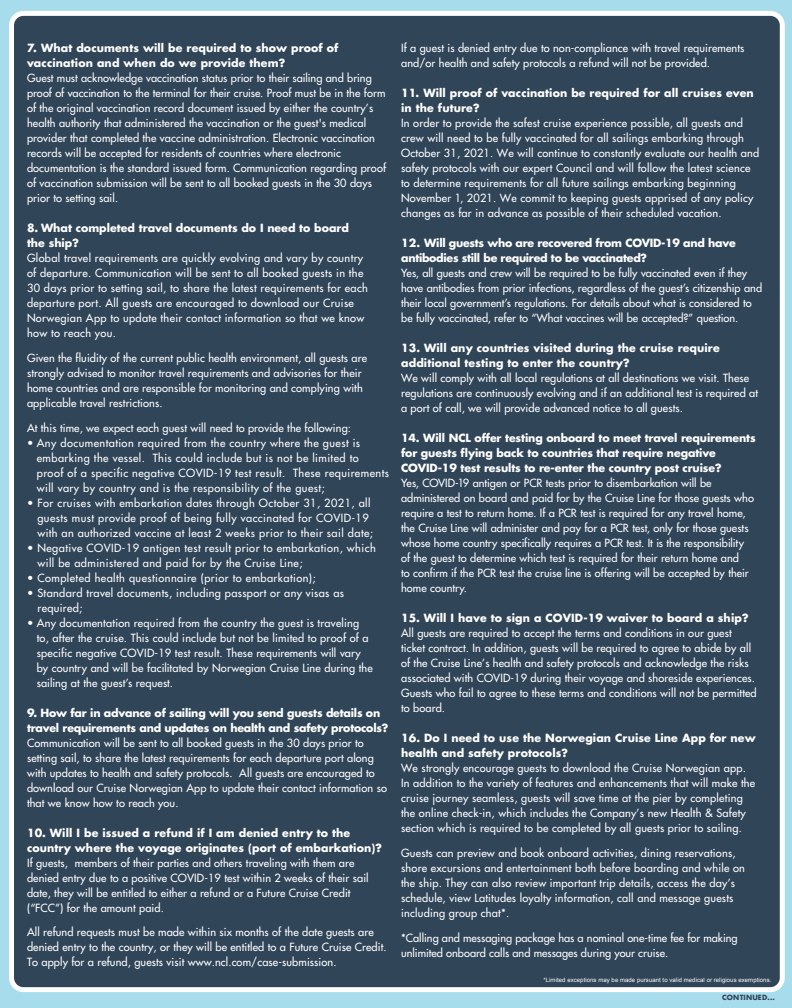
<style>
.page{position:relative;width:792px;height:1008px;background:#a6dcec}
.page>*{position:absolute;margin:0;border:0;box-sizing:border-box;transform-origin:0 0}
.t1{font:500 11px/15px "Futura LTW1 G";letter-spacing:.01em;color:#fff}
.t2{font:500 11px/15px "Futura LTW1 G";letter-spacing:.04em;color:#fff}
.t3{font:700 11px/15px "Futura LTW1 G";letter-spacing:.01em;color:#fff}
.t4{font:500 11px/15px "Futura LTW1 G";letter-spacing:.03em;color:#fff}
.t5{font:700 11px/15px "Futura LTW1 G";letter-spacing:-.01em;color:#fff}
.t6{font:700 11px/15px "Futura LTW1 G";letter-spacing:-.02em;color:#fff}
.t7{font:700 11px/15px "Futura LTW1 G";letter-spacing:-.025em;color:#fff}
.t8{font:700 7px "Futura LTW1 G";letter-spacing:.025em;color:#314559}
.t9{font:6px "Arial";letter-spacing:.01em;color:#fff}
</style>
<div class="page">
<div style="left:12px;top:13px;width:770px;height:977px;background:#314559;border-radius:12px"></div>
<div style="left:9px;top:11px;width:776px;height:981px;border:5px solid #fff;border-radius:12px"></div>
<p class="t3" style="left:27px;top:39px;width:313px">7. What documents will be required to show proof of vaccination and when do we provide them?</p>
<p class="t1" style="left:27px;top:69px;width:361px">Guest must acknowledge vaccination status prior to their sailing and bring proof of vaccination to the terminal for their cruise. Proof must be in the form of the original vaccination record document issued by either the country’s health authority that administered the vaccination or the guest's medical provider that completed the vaccine administration. Electronic vaccination records will be accepted for residents of countries where electronic documentation is the standard issued form. Communication regarding proof of vaccination submission will be sent to all booked guests in the 30 days prior to setting sail.</p>
<p class="t3" style="left:27px;top:220px;width:324px">8. What completed travel documents do I need to board the ship?</p>
<p class="t4" style="left:27px;top:249px;width:342px">Global travel requirements are quickly evolving and vary by country of departure. Communication will be sent to all booked guests in the 30 days prior to setting sail, to share the latest requirements for each departure port. All guests are encouraged to download our Cruise Norwegian App to update their contact information so that we know how to reach you.</p>
<p class="t1" style="left:27px;top:350px;width:342px">Given the fluidity of the current public health environment, all guests are strongly advised to monitor travel requirements and advisories for their home countries and are responsible for monitoring and complying with applicable travel restrictions.</p>
<p class="t1" style="left:27px;top:420px;width:326px">At this time, we expect each guest will need to provide the following:</p>
<p class="t2" style="left:37px;top:435px;width:354px;text-indent:-10px">• Any documentation required from the country where the guest is embarking the vessel. This could include but is not be limited to<br>proof of a specific negative COVID-19 test result. These requirements will vary by country and is the responsibility of the guest;</p>
<p class="t2" style="left:37px;top:495px;width:337px;text-indent:-10px">• For cruises with embarkation dates through October 31, 2021, all guests must provide proof of being fully vaccinated for COVID-19 with an authorized vaccine at least 2 weeks prior to their sail date;</p>
<p class="t2" style="left:37px;top:540px;width:340px;text-indent:-10px">• Negative COVID-19 antigen test result prior to embarkation, which will be administered and paid for by the Cruise Line;</p>
<p class="t2" style="left:27px;top:570px;width:290px">• Completed health questionnaire (prior to embarkation);</p>
<p class="t4" style="left:38px;top:585px;width:308px;text-indent:-11px">• Standard travel documents, including passport or any visas as required;</p>
<p class="t1" style="left:37px;top:615px;width:338px;text-indent:-10px">• Any documentation required from the country the guest is traveling to, after the cruise. This could include but not be limited to proof of a specific negative COVID-19 test result. These requirements will vary by country and will be facilitated by Norwegian Cruise Line during the sailing at the guest’s request.</p>
<p class="t6" style="left:27px;top:705px;width:363px">9. How far in advance of sailing will you send guests details on travel requirements and updates on health and safety protocols?</p>
<p class="t1" style="left:27px;top:735px;width:361px">Communication will be sent to all booked guests in the 30 days prior to setting sail, to share the latest requirements for each departure port along with updates to health and safety protocols. All guests are encouraged to download our Cruise Norwegian App to update their contact information so that we know how to reach you.</p>
<p class="t3" style="left:27px;top:825px;width:356px">10. Will I be issued a refund if I am denied entry to the country where the voyage originates (port of embarkation)?</p>
<p class="t1" style="left:27px;top:855px;width:343px">If guests, members of their parties and others traveling with them are denied entry due to a positive COVID-19 test within 2 weeks of their sail date, they will be entitled to either a refund or a Future Cruise Credit (“FCC”) for the amount paid.</p>
<p class="t1" style="left:27px;top:924px;width:361px">All refund requests must be made within six months of the date guests are denied entry to the country, or they will be entitled to a Future Cruise Credit.<br>To apply for a refund, guests visit www.ncl.com/case-submission.</p>
<p class="t1" style="left:401px;top:40px;width:345px">If a guest is denied entry due to non-compliance with travel requirements and/or health and safety protocols a refund will not be provided.</p>
<p class="t3" style="left:401px;top:85px;width:354px">11. Will proof of vaccination be required for all cruises even in the future?</p>
<p class="t1" style="left:401px;top:115px;width:360px">In order to provide the safest cruise experience possible, all guests and crew will need to be fully vaccinated for all sailings embarking through October 31, 2021. We will continue to constantly evaluate our health and safety protocols with our expert Council and will follow the latest science to determine requirements for all future sailings embarking beginning November 1, 2021. We commit to keeping guests apprised of any policy changes as far in advance as possible of their scheduled vacation.</p>
<p class="t7" style="left:401px;top:235px;width:336px">12. Will guests who are recovered from COVID-19 and have antibodies still be required to be vaccinated?</p>
<p class="t1" style="left:401px;top:265px;width:363px">Yes, all guests and crew will be required to be fully vaccinated even if they have antibodies from prior infections, regardless of the guest’s citizenship and their local government’s regulations. For details about what is considered to be fully vaccinated, refer to “What vaccines will be accepted?” question.</p>
<p class="t3" style="left:401px;top:340px;width:320px">13. Will any countries visited during the cruise require additional testing to enter the country?</p>
<p class="t1" style="left:401px;top:370px;width:359px">We will comply with all local regulations at all destinations we visit. These regulations are continuously evolving and if an additional test is required at a port of call, we will provide advanced notice to all guests.</p>
<p class="t5" style="left:401px;top:430px;width:356px">14. Will NCL offer testing onboard to meet travel requirements for guests flying back to countries that require negative<br>COVID-19 test results to re-enter the country post cruise?</p>
<p class="t1" style="left:401px;top:475px;width:354px">Yes, COVID-19 antigen or PCR tests prior to disembarkation will be administered on board and paid for by the Cruise Line for those guests who require a test to return home. If a PCR test is required for any travel home, the Cruise Line will administer and pay for a PCR test, only for those guests whose home country specifically requires a PCR test. It is the responsibility of the guest to determine which test is required for their return home and<br>to confirm if the PCR test the cruise line is offering will be accepted by their home country.</p>
<p class="t3" style="left:401px;top:610px;width:349px">15. Will I have to sign a COVID-19 waiver to board a ship?</p>
<p class="t1" style="left:401px;top:625px;width:357px">All guests are required to accept the terms and conditions in our guest ticket contract. In addition, guests will be required to agree to abide by all of the Cruise Line’s health and safety protocols and acknowledge the risks associated with COVID-19 during their voyage and shoreside experiences.<br>Guests who fail to agree to these terms and conditions will not be permitted to board.</p>
<p class="t3" style="left:401px;top:730px;width:356px">16. Do I need to use the Norwegian Cruise Line App for new health and safety protocols?</p>
<p class="t1" style="left:401px;top:760px;width:356px">We strongly encourage guests to download the Cruise Norwegian app.<br>In addition to the variety of features and enhancements that will make the cruise journey seamless, guests will save time at the pier by completing the online check-in, which includes the Company’s new Health &amp; Safety section which is required to be completed by all guests prior to sailing.</p>
<p class="t1" style="left:401px;top:845px;width:345px">Guests can preview and book onboard activities, dining reservations, shore excursions and entertainment both before boarding and while on the ship. They can also review important trip details, access the day’s schedule, view Latitudes loyalty information, call and message guests including group chat*.</p>
<p class="t1" style="left:401px;top:930px;width:338px">*Calling and messaging package has a nominal one-time fee for making unlimited onboard calls and messages during your cruise.</p>
<p class="t8" style="left:722px;top:991px;width:54px">CONTINUED...</p>
<p class="t9" style="left:543px;top:976px;width:229px">*Limited exceptions may be made pursuant to valid medical or religious exemptions.</p>
</div>
